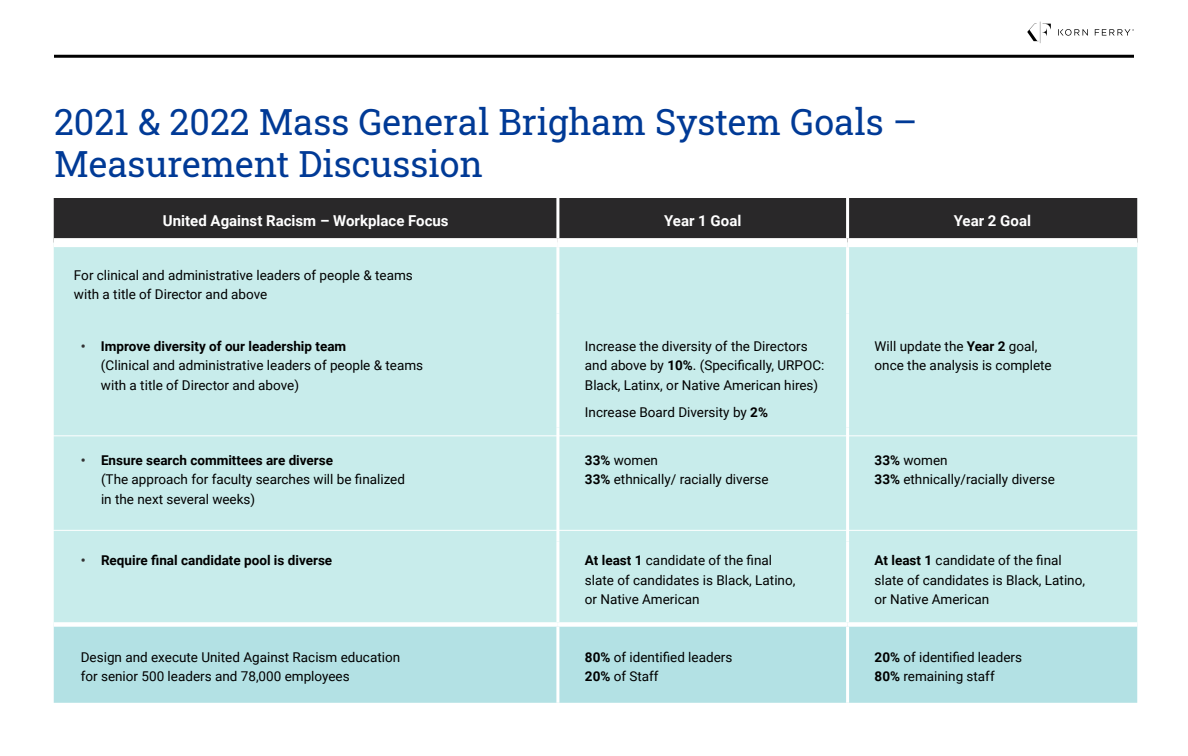
<style>
.page{position:relative;width:1188px;height:756px;background:#fff}
.page>*{position:absolute;margin:0;border:0;box-sizing:border-box;transform-origin:0 0}
.t1{font:36px/42px "Roboto Slab";color:#003a96}
.t2{font:700 15px "Roboto";color:#fff}
.t3{font:13.5px/19.5px "Roboto";color:#000}
.t4{font:700 13.5px "Roboto";color:#000}
.s1{font-weight:700;color:#333334}
.s2{font-weight:700}
.s3{color:#333334}
</style>
<div class="page">
<hr style="left:54px;top:55px;width:1080px;height:3px;background:#000">
<svg style="left:1027px;top:22px;width:24px;height:21px"></svg>
<svg style="left:1058px;top:29px;width:76px;height:7px"></svg>
<div style="left:54px;top:198px;width:1083px;height:40px;background:#292829"></div>
<div style="left:54px;top:247px;width:1083px;height:375px;background:#c8eceb"></div>
<div style="left:54px;top:627px;width:1083px;height:76px;background:#b3e1e4"></div>
<hr style="left:556px;top:198px;width:3px;height:40px;background:#fff">
<hr style="left:846px;top:198px;width:3px;height:40px;background:#fff">
<hr style="left:556px;top:247px;width:3px;height:67px;background:#fff">
<hr style="left:846px;top:247px;width:3px;height:67px;background:#fff">
<hr style="left:556px;top:314px;width:3px;height:114px;background:#fff">
<hr style="left:846px;top:314px;width:3px;height:114px;background:#fff">
<hr style="left:556px;top:428px;width:3px;height:114px;background:#fff">
<hr style="left:846px;top:428px;width:3px;height:114px;background:#fff">
<hr style="left:556px;top:542px;width:3px;height:80px;background:#fff">
<hr style="left:846px;top:542px;width:3px;height:80px;background:#fff">
<hr style="left:556px;top:627px;width:3px;height:76px;background:#fff">
<hr style="left:846px;top:627px;width:3px;height:76px;background:#fff">
<hr style="left:46px;top:436px;width:1104px;height:1px;background:#fff">
<hr style="left:46px;top:530px;width:1104px;height:1px;background:#fff">
<h1 class="t1" style="left:54px;top:100px;width:865px">2021 &amp; 2022 Mass General Brigham System Goals –<br>Measurement Discussion</h1>
<p class="t2" style="left:163px;top:210px;width:287px">United Against Racism – Workplace Focus</p>
<p class="t2" style="left:664px;top:210px;width:79px">Year 1 Goal</p>
<p class="t2" style="left:954px;top:210px;width:79px">Year 2 Goal</p>
<p class="t3" style="left:74px;top:265px;width:340px">For clinical and administrative leaders of people &amp; teams with a title of Director and above</p>
<p class="t3" style="left:101px;top:336px;width:324px;text-indent:-20px"><span class="s1">•</span> <span class="s2">Improve diversity of our leadership team<br></span>(Clinical and administrative leaders of people &amp; teams with a title of Director and above)</p>
<p class="t3" style="left:585px;top:336px;width:241px">Increase the diversity of the Directors and above by <span class="s2">10%</span>. (Specifically, URPOC:<br>Black, Latinx, or Native American hires)</p>
<p class="t3" style="left:585px;top:402px;width:185px">Increase Board Diversity by <span class="s2">2%</span></p>
<p class="t3" style="left:875px;top:336px;width:179px">Will update the <span class="s2">Year 2</span> goal, once the analysis is complete</p>
<p class="t3" style="left:101px;top:450px;width:306px;text-indent:-20px"><span class="s1">•</span> <span class="s2">Ensure search committees are diverse<br></span>(The approach for faculty searches will be finalized in the next several weeks)</p>
<p class="t3" style="left:585px;top:450px;width:185px"><span class="s2">33%</span> women<br><span class="s2">33%</span> ethnically/ racially diverse</p>
<p class="t3" style="left:875px;top:450px;width:182px"><span class="s2">33%</span> women<br><span class="s2">33%</span> ethnically/racially diverse</p>
<p class="t4" style="left:81px;top:551px;width:253px"><span class="s3">•</span> Require final candidate pool is diverse</p>
<p class="t3" style="left:585px;top:550px;width:212px"><span class="s2">At least 1</span> candidate of the final slate of candidates is Black, Latino, or Native American</p>
<p class="t3" style="left:875px;top:550px;width:212px"><span class="s2">At least 1</span> candidate of the final slate of candidates is Black, Latino, or Native American</p>
<p class="t3" style="left:81px;top:646px;width:321px">Design and execute United Against Racism education for senior 500 leaders and 78,000 employees</p>
<p class="t3" style="left:585px;top:646px;width:149px"><span class="s2">80%</span> of identified leaders<br><span class="s2">20%</span> of Staff</p>
<p class="t3" style="left:875px;top:646px;width:149px"><span class="s2">20%</span> of identified leaders<br><span class="s2">80%</span> remaining staff</p>
</div>
